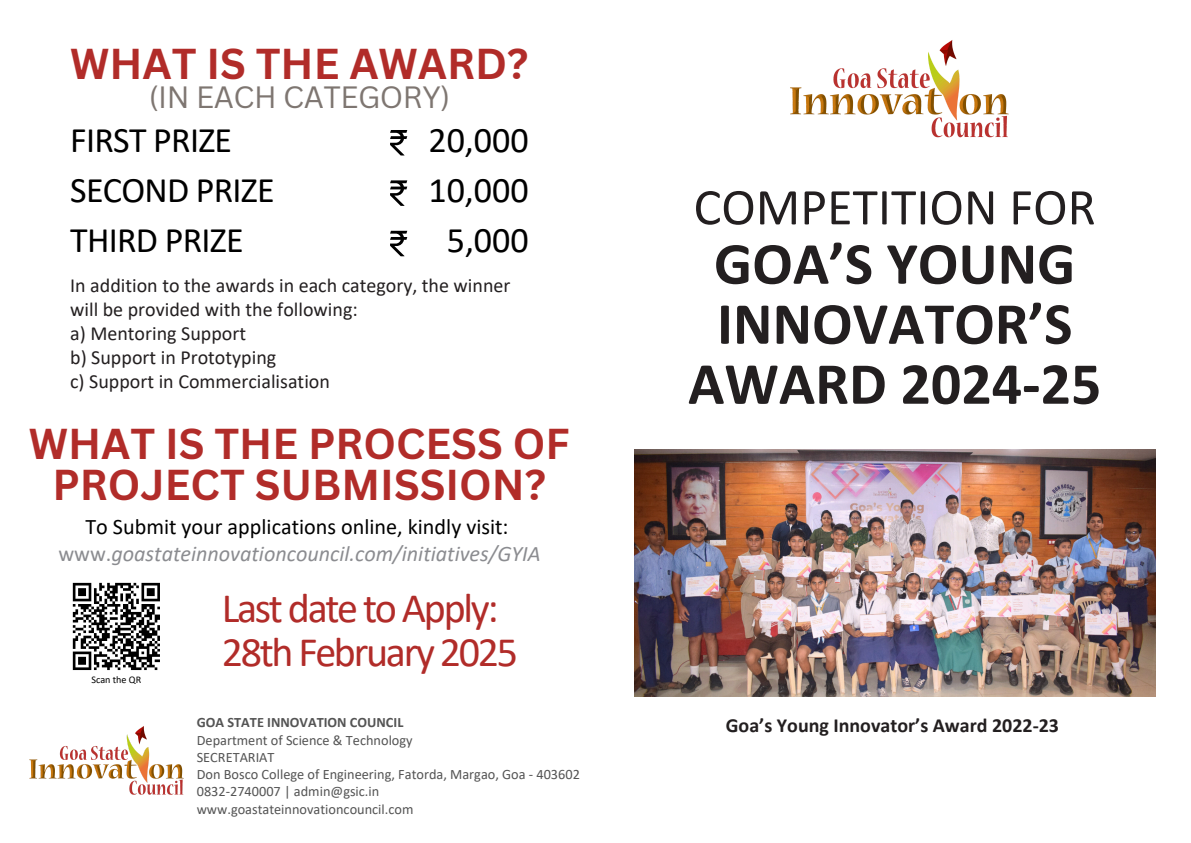
<style>
.page{position:relative;width:1191px;height:843px;background:#fff}
.page>*{position:absolute;margin:0;border:0;box-sizing:border-box;transform-origin:0 0}
.t1{font:700 60px/60px "Calibri";color:#231f20;text-align:center}
.t2{font:52px "Calibri";color:#231f20}
.t3{font:700 42px/40.5px "Canva Sans";color:#b12c29;text-align:center}
.t4{font:42px/43.5px "Calibri";letter-spacing:-.055em;color:#b12c29}
.t5{font:36px/50.2px "Calibri";letter-spacing:-.02em;color:#000}
.t6{font:30px "Canva Sans";letter-spacing:-.015em;color:#7e7671}
.t7{font:italic 22.1px "Calibri";color:#8b8c90}
.t8{font:22.1px "Calibri";color:#000}
.t9{font:20px/24px "Calibri";color:#231f20}
.t10{font:700 20px "Calibri";color:#231f20}
.t11{font:14.3px "Calibri";color:#545454}
.t12{font:700 14.3px "Calibri";color:#545454}
.t13{font:10.1px "Calibri";color:#000}
.s1{font-style:normal}
</style>
<div class="page">
<img style="left:634px;top:449px;width:520px;height:246px">
<img style="left:790px;top:40px;width:219px;height:98px">
<svg style="left:390px;top:130px;width:17px;height:25px"></svg>
<svg style="left:390px;top:180px;width:17px;height:26px"></svg>
<svg style="left:390px;top:231px;width:17px;height:25px"></svg>
<svg style="left:72px;top:582px;width:88px;height:89px"></svg>
<img style="left:29px;top:726px;width:155px;height:69px">
<h4 class="t3" style="left:70px;top:42px;width:459px">WHAT IS THE AWARD?</h4>
<p class="t6" style="left:149px;top:76px;width:302px">(IN EACH CATEGORY)</p>
<h5 class="t5" style="left:70px;top:117px;width:206px">FIRST PRIZE<br>SECOND PRIZE<br>THIRD PRIZE</h5>
<p class="t5" style="left:428px;top:118px;width:102px">20,000</p>
<p class="t5" style="left:428px;top:168px;width:102px">10,000</p>
<p class="t5" style="left:447px;top:218px;width:83px">5,000</p>
<h5 class="t9" style="left:70px;top:275px;width:441px">In addition to the awards in each category, the winner will be provided with the following:</h5>
<p class="t9" style="left:70px;top:323px;width:177px">a) Mentoring Support</p>
<h5 class="t9" style="left:70px;top:347px;width:207px">b) Support in Prototyping</h5>
<p class="t9" style="left:70px;top:371px;width:261px">c) Support in Commercialisation</p>
<p class="t3" style="left:29px;top:422px;width:542px">WHAT IS THE PROCESS OF<br>PROJECT SUBMISSION?</p>
<h2 class="t8" style="left:85px;top:517px;width:424px">To Submit your applications online, kindly visit:</h2>
<p class="t7" style="left:58px;top:544px;width:483px"><span class="s1">www.</span>goastateinnovationcouncil.com/initiatives/GYIA</p>
<p class="t13" style="left:91px;top:675px;width:51px">Scan the QR</p>
<p class="t4" style="left:222px;top:590px;width:298px">Last date to Apply:<br>28th February 2025</p>
<p class="t12" style="left:197px;top:716px;width:208px">GOA STATE INNOVATION COUNCIL</p>
<h3 class="t11" style="left:197px;top:733px;width:217px">Department of Science &amp; Technology</h3>
<p class="t11" style="left:197px;top:750px;width:79px">SECRETARIAT</p>
<p class="t11" style="left:197px;top:768px;width:384px">Don Bosco College of Engineering, Fatorda, Margao, Goa - 403602</p>
<p class="t11" style="left:197px;top:785px;width:184px">0832-2740007 | admin@gsic.in</p>
<p class="t11" style="left:197px;top:802px;width:218px">www.goastateinnovationcouncil.com</p>
<h6 class="t2" style="left:693px;top:185px;width:403px">COMPETITION FOR</h6>
<h6 class="t1" style="left:688px;top:238px;width:414px">GOA’S YOUNG<br>INNOVATOR’S<br>AWARD 2024-25</h6>
<h2 class="t10" style="left:725px;top:717px;width:335px">Goa’s Young Innovator’s Award 2022-23</h2>
</div>
